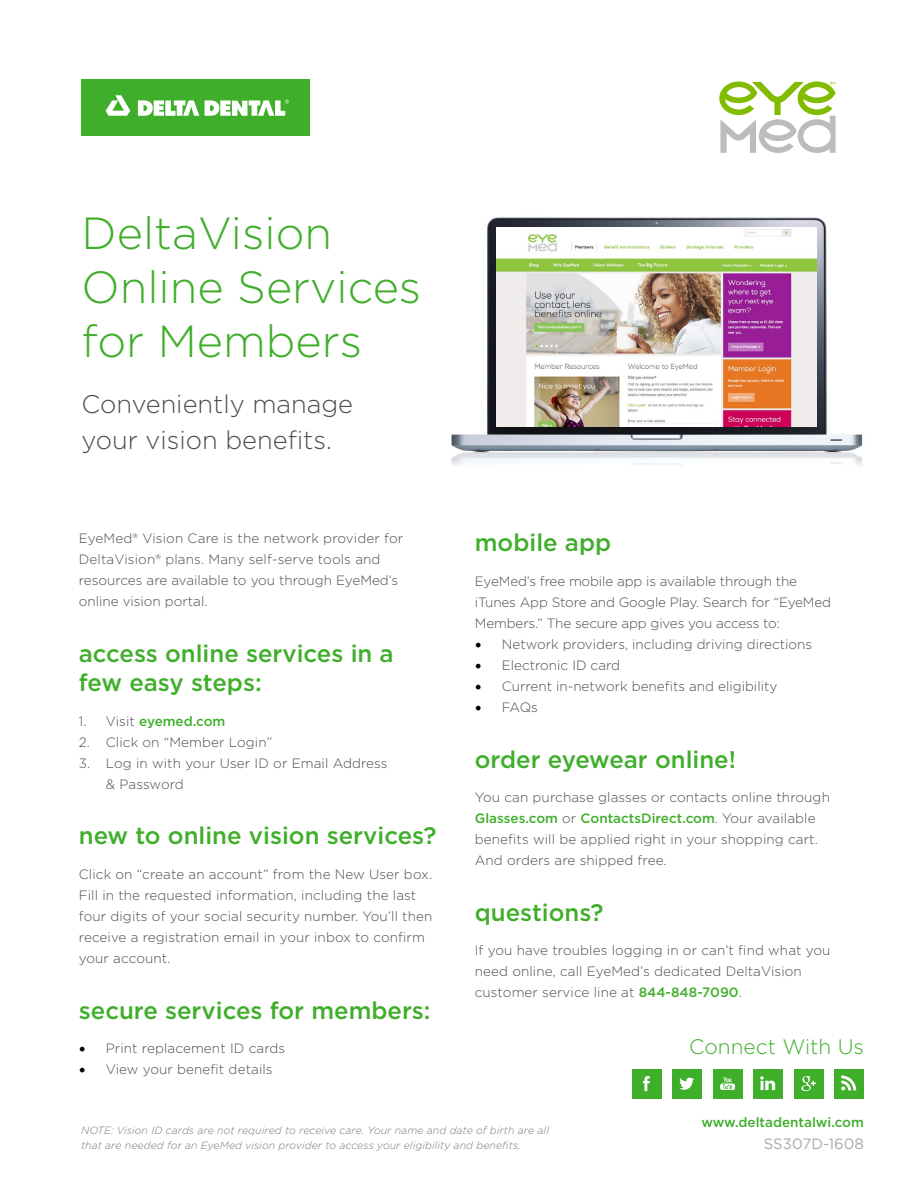
<style>
.page{position:relative;width:918px;height:1188px;background:#fff}
.page>*{position:absolute;margin:0;border:0;box-sizing:border-box;transform-origin:0 0}
.t1{font:300 45px/54px "Gotham";color:#3fae2a}
.t2{font:300 25.5px/36px "Gotham";color:#4d4d4f}
.t3{font:500 24px/28.8px "Gotham";color:#3fae2a}
.t4{font:300 20.85px "Gotham";color:#3fae2a}
.t5{font:15px "Gotham";color:#a7a9ac}
.t6{font:300 13.5px/21px "Gotham";letter-spacing:.01em;color:#4d4d4f}
.t7{font:300 13.5px/21px "Gotham";letter-spacing:-.01em;color:#4d4d4f}
.t8{font:500 13.5px "Gotham";color:#3fae2a}
.t9{font:italic 300 10.5px/15px "Gotham";letter-spacing:.01em;color:#78787a}
.s1{font-weight:300;color:#4d4d4f}
.s2{font-family:"Minion Pro";font-weight:400;font-size:18px;color:#000}
.s3{font-weight:500;color:#3fae2a}
</style>
<div class="page">
<div style="left:81px;top:80px;width:229px;height:56px;background:#3fae2a"></div>
<svg style="left:106px;top:95px;width:24px;height:21px"></svg>
<svg style="left:138px;top:100px;width:61px;height:16px"></svg>
<svg style="left:205px;top:100px;width:84px;height:16px"></svg>
<svg style="left:719px;top:81px;width:117px;height:72px"></svg>
<img style="left:451px;top:217px;width:412px;height:248px">
<img style="left:496px;top:227px;width:320px;height:200px">
<div style="left:632px;top:1069px;width:29px;height:30px;background:#3fae2a"></div>
<svg style="left:643px;top:1076px;width:7px;height:15px"></svg>
<div style="left:672px;top:1069px;width:30px;height:30px;background:#3fae2a"></div>
<svg style="left:679px;top:1078px;width:15px;height:12px"></svg>
<div style="left:713px;top:1069px;width:29px;height:30px;background:#3fae2a"></div>
<svg style="left:720px;top:1077px;width:15px;height:13px"></svg>
<div style="left:753px;top:1069px;width:30px;height:30px;background:#3fae2a"></div>
<svg style="left:760px;top:1076px;width:15px;height:14px"></svg>
<div style="left:794px;top:1069px;width:29px;height:30px;background:#3fae2a"></div>
<svg style="left:801px;top:1076px;width:15px;height:15px"></svg>
<div style="left:834px;top:1069px;width:30px;height:30px;background:#3fae2a"></div>
<svg style="left:841px;top:1075px;width:15px;height:15px"></svg>
<h1 class="t1" style="left:82px;top:205px;width:341px">DeltaVision<br>Online Services for Members</h1>
<h2 class="t2" style="left:82px;top:385px;width:273px">Conveniently manage your vision benefits.</h2>
<p class="t6" style="left:79px;top:527px;width:326px">EyeMed® Vision Care is the network provider for DeltaVision® plans. Many self-serve tools and resources are available to you through EyeMed’s online vision portal.</p>
<h3 class="t3" style="left:79px;top:639px;width:316px">access online services in a few easy steps:</h3>
<p class="t8" style="left:79px;top:712px;width:148px"><span class="s1">1. Visit</span> eyemed.com</p>
<p class="t6" style="left:79px;top:731px;width:195px">2. Click on “Member Login”</p>
<p class="t6" style="left:106px;top:752px;width:283px;text-indent:-27px">3. Log in with your User ID or Email Address &amp; Password</p>
<h3 class="t3" style="left:79px;top:821px;width:359px">new to online vision services?</h3>
<p class="t6" style="left:79px;top:863px;width:355px">Click on “create an account” from the New User box.<br>Fill in the requested information, including the last four digits of your social security number. You’ll then receive a registration email in your inbox to confirm your account.</p>
<h3 class="t3" style="left:79px;top:995px;width:353px">secure services for members:</h3>
<p class="t6" style="left:79px;top:1037px;width:208px"><span class="s2">•</span> Print replacement ID cards</p>
<p class="t6" style="left:79px;top:1058px;width:195px"><span class="s2">•</span> View your benefit details</p>
<h3 class="t3" style="left:475px;top:528px;width:138px">mobile app</h3>
<p class="t7" style="left:475px;top:570px;width:358px">EyeMed’s free mobile app is available through the iTunes App Store and Google Play. Search for “EyeMed<br>Members.” The secure app gives you access to:</p>
<p class="t6" style="left:475px;top:633px;width:339px"><span class="s2">•</span> Network providers, including driving directions</p>
<p class="t6" style="left:475px;top:654px;width:147px"><span class="s2">•</span> Electronic ID card</p>
<p class="t6" style="left:475px;top:675px;width:304px"><span class="s2">•</span> Current in-network benefits and eligibility</p>
<p class="t6" style="left:475px;top:696px;width:65px"><span class="s2">•</span> FAQs</p>
<h3 class="t3" style="left:475px;top:744px;width:263px">order eyewear online!</h3>
<p class="t6" style="left:475px;top:786px;width:357px">You can purchase glasses or contacts online through <span class="s3">Glasses.com</span> or <span class="s3">ContactsDirect.com</span>. Your available benefits will be applied right in your shopping cart.<br>And orders are shipped free.</p>
<h3 class="t3" style="left:475px;top:898px;width:130px">questions?</h3>
<p class="t6" style="left:475px;top:940px;width:357px">If you have troubles logging in or can’t find what you need online, call EyeMed’s dedicated DeltaVision customer service line at <span class="s3">844-848-7090</span>.</p>
<h3 class="t4" style="left:689px;top:1033px;width:176px">Connect With Us</h3>
<p class="t9" style="left:81px;top:1123px;width:469px">NOTE: Vision ID cards are not required to receive care. Your name and date of birth are all that are needed for an EyeMed vision provider to access your eligibility and benefits.</p>
<p class="t8" style="left:701px;top:1113px;width:164px">www.deltadentalwi.com</p>
<p class="t5" style="left:764px;top:1134px;width:102px">SS307D-1608</p>
</div>
